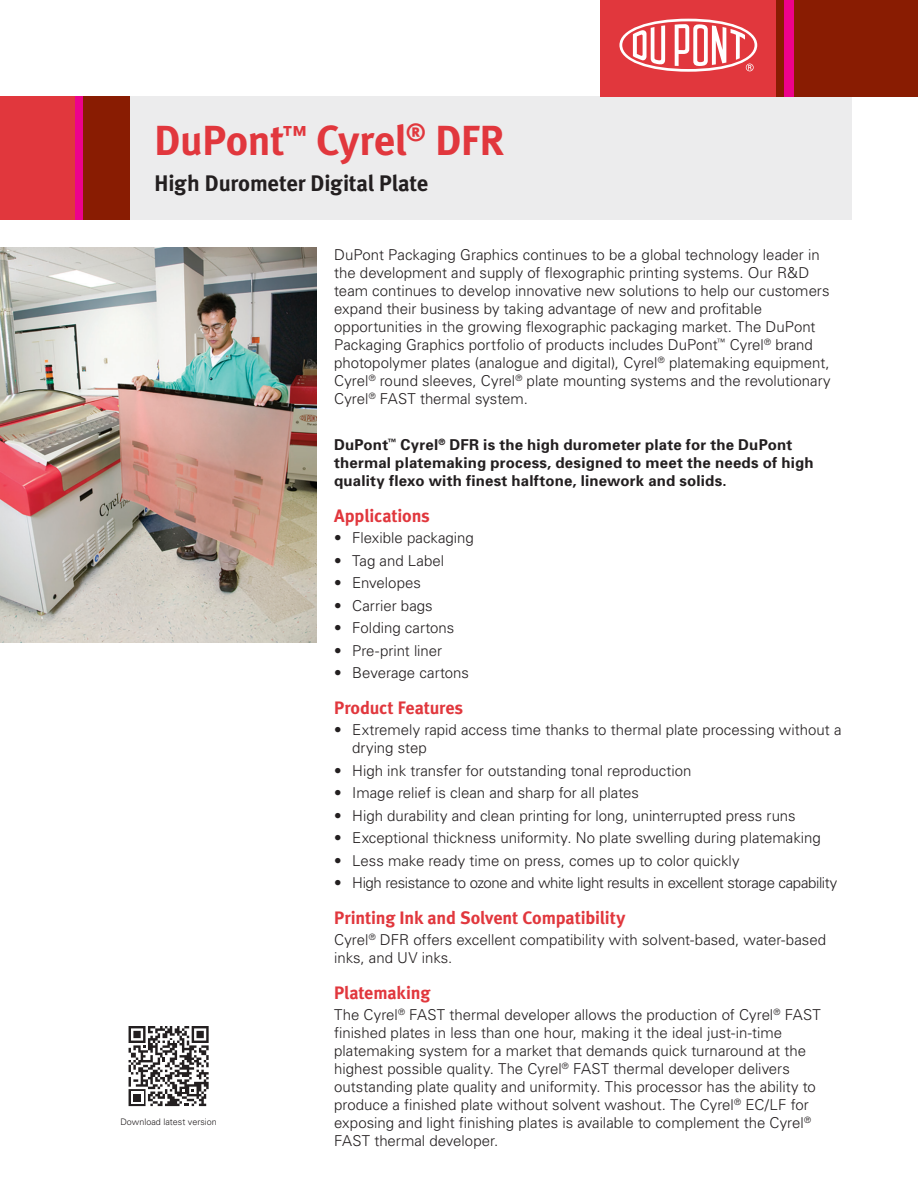
<style>
.page{position:relative;width:918px;height:1188px;background:#fff}
.page>*{position:absolute;margin:0;border:0;box-sizing:border-box;transform-origin:0 0}
.Title_brand_bar{font:700 42px "Meta";letter-spacing:-.005em;color:#e1373d}
.Subtitle_brand_bar{font:700 22.5px "Meta";letter-spacing:-.01em;color:#231f20}
.Subhead_1{font:700 18px "Meta";letter-spacing:-.005em;color:#e1373d}
.Body_1{font:300 15px/18px "Univers";color:#231f20}
.Bullet_1{font:300 15px/18px "Univers";color:#231f20}
.Body_bold{font:700 15px/18px "Univers";letter-spacing:.015em;color:#231f20}
.Bullet_1_last{font:300 15px "Univers";letter-spacing:-.025em;color:#231f20}
.Bullet_1_last-2{font:300 15px "Univers";color:#231f20}
.t1{font:300 9px "Univers";color:#231f20}
</style>
<div class="page">
<div style="left:74px;top:96px;width:9px;height:124px;background:#ed028c"></div>
<div style="left:0;top:96px;width:75px;height:124px;background:#e1373d"></div>
<div style="left:83px;top:96px;width:47px;height:124px;background:#891c02"></div>
<div style="left:130px;top:96px;width:721px;height:124px;background:#ececed"></div>
<svg style="left:129px;top:1026px;width:80px;height:80px"></svg>
<img style="left:0;top:248px;width:316px;height:395px">
<div style="left:776px;top:0;width:142px;height:96px;background:#891c02"></div>
<div style="left:785px;top:0;width:9px;height:96px;background:#ed028c"></div>
<div style="left:600px;top:0;width:176px;height:96px;background:#e1373d"></div>
<svg style="left:619px;top:19px;width:138px;height:53px"></svg>
<p class="Title_brand_bar" style="left:155px;top:115px;width:351px">DuPont<sup>™</sup> Cyrel<sup>®</sup> DFR</p>
<p class="Subtitle_brand_bar" style="left:155px;top:170px;width:275px">High Durometer Digital Plate</p>
<p class="t1" style="left:120px;top:1116px;width:98px">Download latest version</p>
<p class="Body_1" style="left:334px;top:245px;width:498px">DuPont Packaging Graphics continues to be a global technology leader in the development and supply of flexographic printing systems. Our R&amp;D team continues to develop innovative new solutions to help our customers expand their business by taking advantage of new and profitable opportunities in the growing flexographic packaging market. The DuPont Packaging Graphics portfolio of products includes DuPont<sup>™</sup> Cyrel<sup>®</sup> brand photopolymer plates (analogue and digital), Cyrel<sup>®</sup> platemaking equipment, Cyrel<sup>®</sup> round sleeves, Cyrel<sup>®</sup> plate mounting systems and the revolutionary Cyrel<sup>®</sup> FAST thermal system.</p>
<p class="Body_bold" style="left:334px;top:435px;width:481px">DuPont<sup>™</sup> Cyrel<sup>®</sup> DFR is the high durometer plate for the DuPont thermal platemaking process, designed to meet the needs of high quality flexo with finest halftone, linework and solids.</p>
<p class="Subhead_1" style="left:334px;top:505px;width:97px">Applications</p>
<p class="Bullet_1" style="left:334px;top:528px;width:141px">• Flexible packaging</p>
<p class="Bullet_1" style="left:334px;top:551px;width:112px">• Tag and Label</p>
<p class="Bullet_1" style="left:334px;top:573px;width:88px">• Envelopes</p>
<p class="Bullet_1" style="left:334px;top:596px;width:100px">• Carrier bags</p>
<p class="Bullet_1" style="left:334px;top:618px;width:122px">• Folding cartons</p>
<p class="Bullet_1" style="left:334px;top:641px;width:109px">• Pre-print liner</p>
<p class="Bullet_1_last-2" style="left:334px;top:664px;width:136px">• Beverage cartons</p>
<p class="Subhead_1" style="left:334px;top:697px;width:131px">Product Features</p>
<p class="Bullet_1" style="left:352px;top:720px;width:491px;text-indent:-18px">• Extremely rapid access time thanks to thermal plate processing without a drying step</p>
<p class="Bullet_1" style="left:334px;top:761px;width:359px">• High ink transfer for outstanding tonal reproduction</p>
<p class="Bullet_1" style="left:334px;top:783px;width:306px">• Image relief is clean and sharp for all plates</p>
<p class="Bullet_1" style="left:334px;top:806px;width:463px">• High durability and clean printing for long, uninterrupted press runs</p>
<p class="Bullet_1" style="left:334px;top:828px;width:488px">• Exceptional thickness uniformity. No plate swelling during platemaking</p>
<p class="Bullet_1" style="left:334px;top:851px;width:407px">• Less make ready time on press, comes up to color quickly</p>
<p class="Bullet_1_last" style="left:334px;top:874px;width:505px">• High resistance to ozone and white light results in excellent storage capability</p>
<p class="Subhead_1" style="left:334px;top:907px;width:293px">Printing Ink and Solvent Compatibility</p>
<p class="Body_1" style="left:334px;top:930px;width:493px">Cyrel<sup>®</sup> DFR offers excellent compatibility with solvent-based, water-based inks, and UV inks.</p>
<p class="Subhead_1" style="left:334px;top:982px;width:98px">Platemaking</p>
<p class="Body_1" style="left:334px;top:1005px;width:488px">The Cyrel<sup>®</sup> FAST thermal developer allows the production of Cyrel<sup>®</sup> FAST finished plates in less than one hour, making it the ideal just-in-time platemaking system for a market that demands quick turnaround at the highest possible quality. The Cyrel<sup>®</sup> FAST thermal developer delivers outstanding plate quality and uniformity. This processor has the ability to produce a finished plate without solvent washout. The Cyrel<sup>®</sup> EC/LF for exposing and light finishing plates is available to complement the Cyrel<sup>® </sup>FAST thermal developer.</p>
</div>
